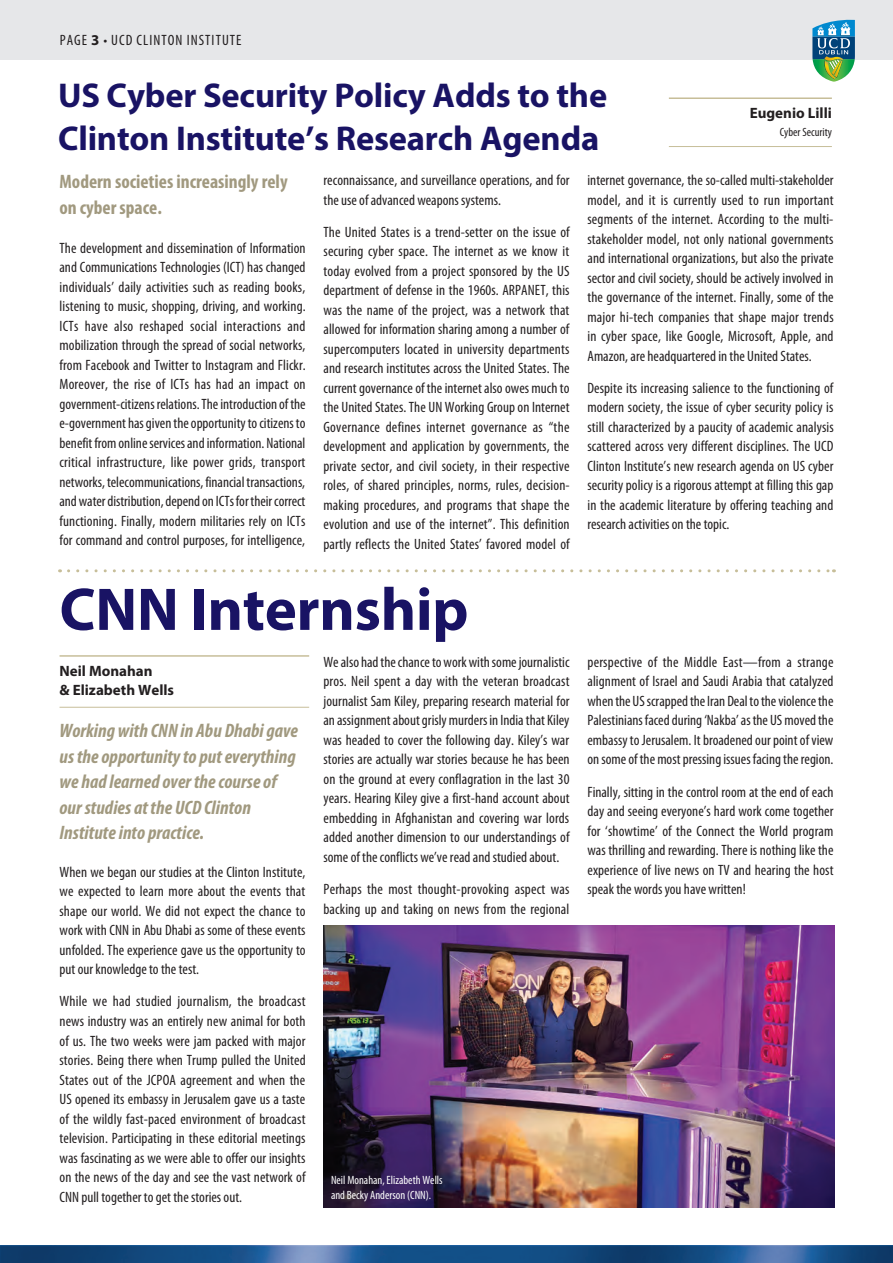
<style>
.page{position:relative;width:893px;height:1263px;background:#fff}
.page>*{position:absolute;margin:0;border:0;box-sizing:border-box;transform-origin:0 0}
.t1{font:700 60.75px "Myriad Pro";letter-spacing:-.005em;color:#191364}
.t2{font:700 34.5px/43.5px "Myriad Pro";letter-spacing:-.005em;color:#191364}
.t3{font:italic 700 condensed 19.5px/25.5px "Myriad Pro";color:#a1997f}
.t4{font:700 condensed 19.5px/25.5px "Myriad Pro";color:#a1997f}
.t5{font:condensed 15px/19.5px "Myriad Pro";letter-spacing:.005em;color:#231f20;text-align:justify}
.t6{font:700 15px/19.5px "Myriad Pro";color:#231f20}
.t7{font:condensed 15px "Myriad Pro";letter-spacing:.07em;color:#231f20}
.t8{font:condensed 12px/15px "Myriad Pro";color:#fff}
.t9{font:condensed 12px "Myriad Pro";color:#231f20}
.s1{font-weight:700;font-stretch:normal}
</style>
<div class="page">
<img style="left:0;top:1246px;width:893px;height:17px">
<div style="left:0;top:0;width:893px;height:60px;background:#e6e7e9"></div>
<svg style="left:812px;top:20px;width:43px;height:62px"></svg>
<hr style="left:60px;top:655px;width:249px;height:2px;background:#c7be99">
<hr style="left:60px;top:707px;width:249px;height:1px;background:#c7be99">
<img style="left:323px;top:925px;width:512px;height:282px">
<svg style="left:69px;top:569px;width:765px;height:3px"></svg>
<hr style="left:669px;top:97px;width:163px;height:2px;background:#c7be99">
<hr style="left:669px;top:146px;width:163px;height:1px;background:#c7be99">
<p class="t7" style="left:60px;top:31px;width:183px">PAGE <span class="s1">3</span> • UCD CLINTON INSTITUTE</p>
<h2 class="t2" style="left:58px;top:72px;width:551px">US Cyber Security Policy Adds to the<br>Clinton Institute’s Research Agenda</h2>
<p class="t6" style="left:750px;top:103px;width:84px">Eugenio Lilli</p>
<p class="t9" style="left:780px;top:125px;width:54px">Cyber Security</p>
<h3 class="t4" style="left:60px;top:169px;width:230px">Modern societies increasingly rely on cyber space.</h3>
<p class="t5" style="left:60px;top:238px;width:248px">The development and dissemination of Information and Communications Technologies (ICT) has changed individuals’ daily activities such as reading books, listening to music, shopping, driving, and working.<br>ICTs have also reshaped social interactions and mobilization through the spread of social networks, from Facebook and Twitter to Instagram and Flickr.<br>Moreover, the rise of ICTs has had an impact on government-citizens relations. The introduction of the e-government has given the opportunity to citizens to benefit from online services and information. National critical infrastructure, like power grids, transport networks, telecommunications, financial transactions, and water distribution, depend on ICTs for their correct functioning. Finally, modern militaries rely on ICTs for command and control purposes, for intelligence,</p>
<p class="t5" style="left:323px;top:170px;width:248px">reconnaissance, and surveillance operations, and for the use of advanced weapons systems.</p>
<p class="t5" style="left:323px;top:222px;width:248px">The United States is a trend-setter on the issue of securing cyber space. The internet as we know it today evolved from a project sponsored by the US department of defense in the 1960s. ARPANET, this was the name of the project, was a network that allowed for information sharing among a number of supercomputers located in university departments and research institutes across the United States. The current governance of the internet also owes much to the United States. The UN Working Group on Internet Governance defines internet governance as “the development and application by governments, the private sector, and civil society, in their respective roles, of shared principles, norms, rules, decision&shy;making procedures, and programs that shape the evolution and use of the internet”. This definition partly reflects the United States’ favored model of</p>
<h1 class="t1" style="left:60px;top:570px;width:411px">CNN Internship</h1>
<p class="t6" style="left:60px;top:660px;width:116px">Neil Monahan<br>&amp; Elizabeth Wells</p>
<h3 class="t3" style="left:60px;top:718px;width:240px">Working with CNN in Abu Dhabi gave us the opportunity to put everything we had learned over the course of our studies at the UCD Clinton<br>Institute into practice.</h3>
<p class="t5" style="left:60px;top:862px;width:248px">When we began our studies at the Clinton Institute, we expected to learn more about the events that shape our world. We did not expect the chance to work with CNN in Abu Dhabi as some of these events unfolded. The experience gave us the opportunity to put our knowledge to the test.</p>
<p class="t5" style="left:60px;top:991px;width:248px">While we had studied journalism, the broadcast news industry was an entirely new animal for both of us. The two weeks were jam packed with major stories. Being there when Trump pulled the United States out of the JCPOA agreement and when the US opened its embassy in Jerusalem gave us a taste of the wildly fast-paced environment of broadcast television. Participating in these editorial meetings was fascinating as we were able to offer our insights on the news of the day and see the vast network of CNN pull together to get the stories out.</p>
<p class="t5" style="left:323px;top:652px;width:248px">We also had the chance to work with some journalistic pros. Neil spent a day with the veteran broadcast journalist Sam Kiley, preparing research material for an assignment about grisly murders in India that Kiley was headed to cover the following day. Kiley’s war stories are actually war stories because he has been on the ground at every conflagration in the last 30 years. Hearing Kiley give a first-hand account about embedding in Afghanistan and covering war lords added another dimension to our understandings of some of the conflicts we’ve read and studied about.</p>
<p class="t5" style="left:323px;top:879px;width:247px">Perhaps the most thought-provoking aspect was backing up and taking on news from the regional</p>
<p class="t8" style="left:331px;top:1172px;width:113px">Neil Monahan, Elizabeth Wells and Becky Anderson (CNN).</p>
<p class="t5" style="left:587px;top:170px;width:248px">internet governance, the so-called multi-stakeholder model, and it is currently used to run important segments of the internet. According to the multi&shy;stakeholder model, not only national governments and international organizations, but also the private sector and civil society, should be actively involved in the governance of the internet. Finally, some of the major hi-tech companies that shape major trends in cyber space, like Google, Microsoft, Apple, and Amazon, are headquartered in the United States.</p>
<p class="t5" style="left:587px;top:378px;width:248px">Despite its increasing salience to the functioning of modern society, the issue of cyber security policy is still characterized by a paucity of academic analysis scattered across very different disciplines. The UCD Clinton Institute’s new research agenda on US cyber security policy is a rigorous attempt at filling this gap in the academic literature by offering teaching and research activities on the topic.</p>
<p class="t5" style="left:587px;top:652px;width:248px">perspective of the Middle East—from a strange alignment of Israel and Saudi Arabia that catalyzed when the US scrapped the Iran Deal to the violence the Palestinians faced during ‘Nakba’ as the US moved the embassy to Jerusalem. It broadened our point of view on some of the most pressing issues facing the region.</p>
<p class="t5" style="left:587px;top:782px;width:247px">Finally, sitting in the control room at the end of each day and seeing everyone’s hard work come together for ‘showtime’ of the Connect the World program was thrilling and rewarding. There is nothing like the experience of live news on TV and hearing the host speak the words you have written!</p>
</div>
